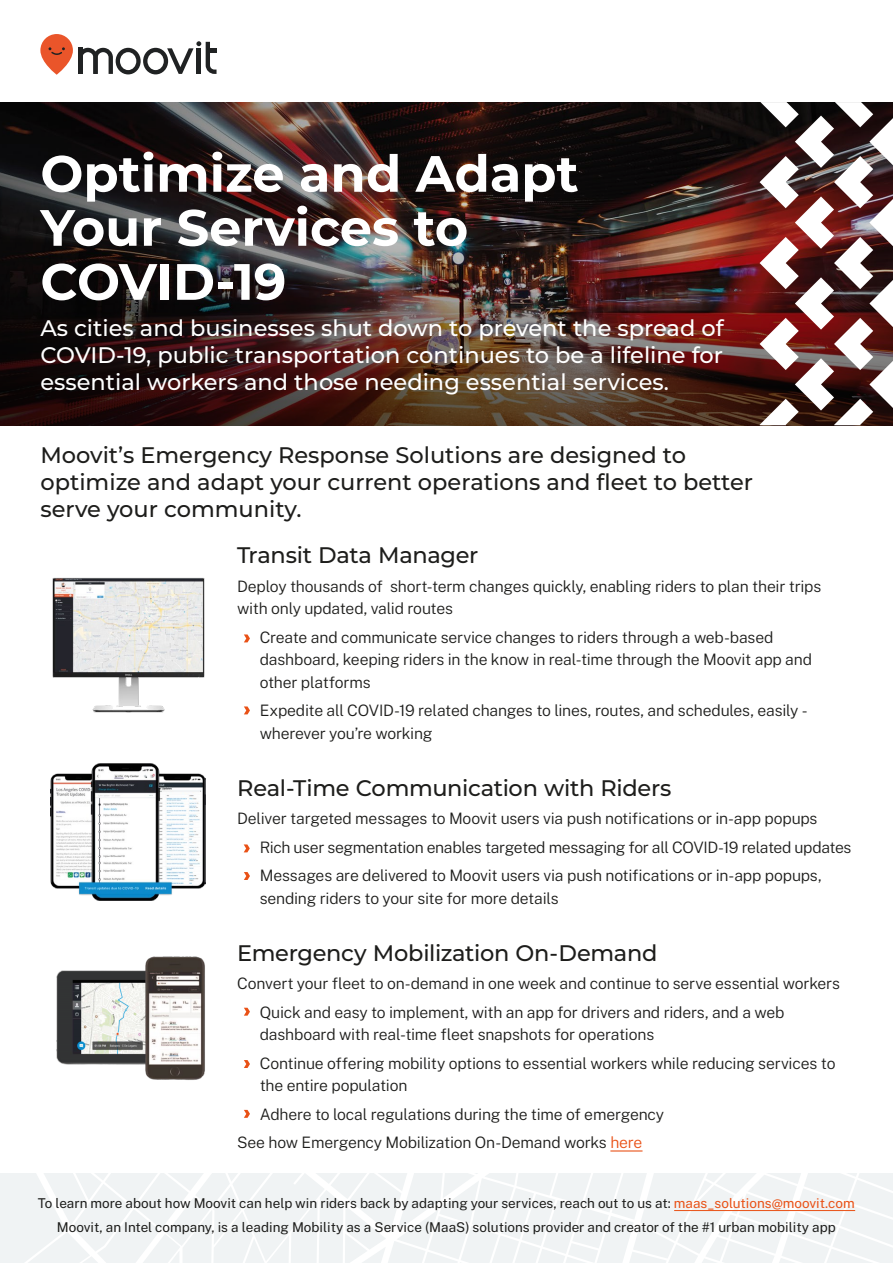
<style>
.page{position:relative;width:893px;height:1263px;background:#fff}
.page>*{position:absolute;margin:0;border:0;box-sizing:border-box;transform-origin:0 0}
.t1{font:700 51px/54px "Montserrat";color:#fff}
.t2{font:500 22.5px/27px "Montserrat";color:#1d1d1b}
.t3{font:500 22.5px/27px "Montserrat";color:#fff;text-align:justify}
.t4{font:300 15.75px/22.5px "Public Sans";letter-spacing:-.015em;color:#1d1d1b}
.t5{font:13.5px/24px "Public Sans";color:#1d1d1b;text-align:center}
.s1{color:#e95116}
</style>
<div class="page">
<img style="left:0;top:102px;width:760px;height:323px">
<img style="left:760px;top:102px;width:133px;height:323px">
<svg style="left:78px;top:41px;width:139px;height:33px"></svg>
<svg style="left:40px;top:34px;width:33px;height:41px"></svg>
<svg style="left:49px;top:47px;width:16px;height:8px"></svg>
<svg style="left:0;top:1174px;width:893px;height:89px;fill:#f0f3f4"></svg>
<img style="left:51px;top:764px;width:154px;height:136px">
<img style="left:52px;top:577px;width:153px;height:136px">
<img style="left:56px;top:970px;width:88px;height:95px">
<img style="left:144px;top:956px;width:61px;height:124px">
<hr style="left:610px;top:1150px;width:32px;height:1px;background:#e95116">
<svg style="left:244px;top:1008px;width:6px;height:8px"></svg>
<svg style="left:244px;top:1060px;width:6px;height:8px"></svg>
<svg style="left:244px;top:1110px;width:6px;height:8px"></svg>
<svg style="left:244px;top:844px;width:6px;height:8px"></svg>
<svg style="left:244px;top:872px;width:6px;height:8px"></svg>
<svg style="left:244px;top:634px;width:6px;height:8px"></svg>
<svg style="left:244px;top:706px;width:6px;height:8px"></svg>
<hr style="left:674px;top:1210px;width:181px;height:1px;background:#e95116">
<h1 class="t1" style="left:40px;top:144px;width:540px">Optimize and Adapt<br>Your Services to<br>COVID-19</h1>
<h2 class="t3" style="left:40px;top:314px;width:685px">As cities and businesses shut down to prevent the spread of COVID-19, public transportation continues to be a lifeline for essential workers and those needing essential services.</h2>
<h2 class="t2" style="left:40px;top:440px;width:714px">Moovit’s Emergency Response Solutions are designed to optimize and adapt your current operations and fleet to better serve your community.</h2>
<h2 class="t2" style="left:237px;top:541px;width:243px">Transit Data Manager</h2>
<p class="t4" style="left:237px;top:574px;width:586px">Deploy thousands of short-term changes quickly, enabling riders to plan their trips with only updated, valid routes</p>
<p class="t4" style="left:260px;top:625px;width:554px">Create and communicate service changes to riders through a web-based dashboard, keeping riders in the know in real-time through the Moovit app and other platforms</p>
<p class="t4" style="left:260px;top:698px;width:549px">Expedite all COVID-19 related changes to lines, routes, and schedules, easily - wherever you’re working</p>
<h2 class="t2" style="left:237px;top:773px;width:436px">Real-Time Communication with Riders</h2>
<p class="t4" style="left:260px;top:803px;width:593px;line-height:28.5px;text-indent:-23px">Deliver targeted messages to Moovit users via push notifications or in-app popups<br>Rich user segmentation enables targeted messaging for all COVID-19 related updates<br>Messages are delivered to Moovit users via push notifications or in-app popups,</p>
<p class="t4" style="left:260px;top:886px;width:300px">sending riders to your site for more details</p>
<h2 class="t2" style="left:237px;top:938px;width:422px">Emergency Mobilization On-Demand</h2>
<p class="t4" style="left:260px;top:968px;width:582px;line-height:28.5px;text-indent:-23px">Convert your fleet to on-demand in one week and continue to serve essential workers<br>Quick and easy to implement, with an app for drivers and riders, and a web</p>
<p class="t4" style="left:260px;top:1019px;width:577px;line-height:28.5px">dashboard with real-time fleet snapshots for operations<br>Continue offering mobility options to essential workers while reducing services to</p>
<p class="t4" style="left:260px;top:1073px;width:149px">the entire population</p>
<p class="t4" style="left:260px;top:1102px;width:406px">Adhere to local regulations during the time of emergency</p>
<p class="t4" style="left:237px;top:1130px;width:407px">See how Emergency Mobilization On-Demand works <span class="s1">here</span></p>
<p class="t5" style="left:38px;top:1190px;width:818px">To learn more about how Moovit can help win riders back by adapting your services, reach out to us at: <span class="s1">maas_solutions@moovit.com<br></span>Moovit, an Intel company, is a leading Mobility as a Service (MaaS) solutions provider and creator of the #1 urban mobility app</p>
</div>
